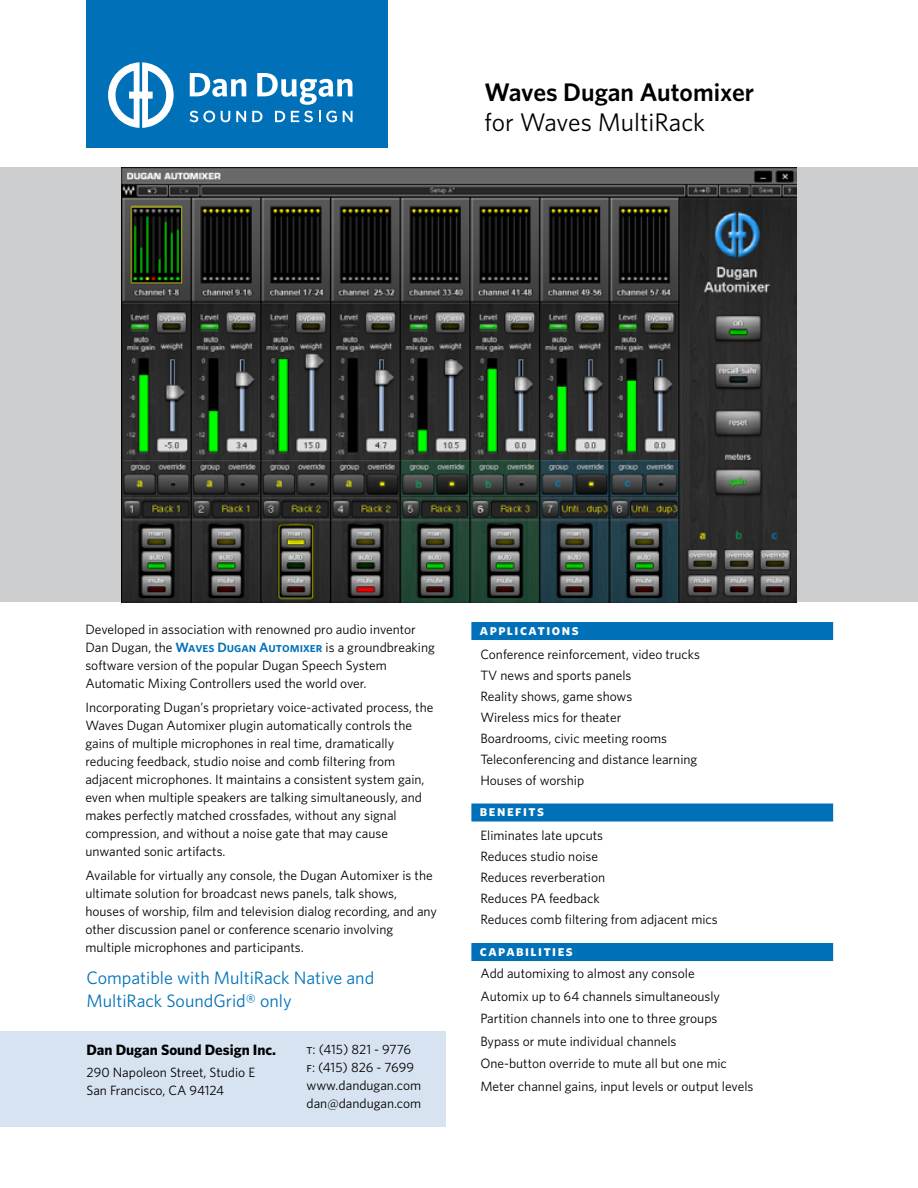
<style>
.page{position:relative;width:918px;height:1188px;background:#fff}
.page>*{position:absolute;margin:0;border:0;box-sizing:border-box;transform-origin:0 0}
.t1{font:600 25.5px "Whitney";color:#000}
.t2{font:25.5px "Whitney";color:#000}
.t3{font:18px/22.5px "Whitney";color:#0071b9}
.t4{font:15px "Whitney Bold SC";letter-spacing:.1em;color:#fff}
.t5{font:700 15px "Whitney";color:#000}
.t6{font:13.5px/18px "Whitney";color:#000}
.s1{font-family:"Whitney Semibold SC";color:#0071b9}
.s2{font-family:"Whitney Book SC"}
</style>
<div class="page">
<div style="left:0;top:167px;width:918px;height:435px;background:#cbcdce"></div>
<div style="left:86px;top:0;width:302px;height:148px;background:#0071b9"></div>
<svg style="left:190px;top:73px;width:56px;height:24px"></svg>
<svg style="left:257px;top:73px;width:95px;height:32px"></svg>
<svg style="left:190px;top:111px;width:25px;height:11px"></svg>
<svg style="left:221px;top:111px;width:9px;height:11px"></svg>
<svg style="left:236px;top:111px;width:10px;height:11px"></svg>
<svg style="left:252px;top:111px;width:10px;height:11px"></svg>
<svg style="left:275px;top:111px;width:10px;height:11px"></svg>
<svg style="left:291px;top:111px;width:22px;height:11px"></svg>
<svg style="left:319px;top:111px;width:18px;height:11px"></svg>
<svg style="left:343px;top:111px;width:10px;height:11px"></svg>
<svg style="left:108px;top:62px;width:66px;height:66px"></svg>
<div style="left:0;top:1031px;width:445px;height:95px;background:#d8e3f2"></div>
<img style="left:122px;top:167px;width:674px;height:435px">
<div style="left:471px;top:622px;width:362px;height:18px;background:#0071b9"></div>
<div style="left:471px;top:804px;width:362px;height:18px;background:#0071b9"></div>
<div style="left:471px;top:943px;width:362px;height:18px;background:#0071b9"></div>
<h1 class="t1" style="left:485px;top:76px;width:271px">Waves Dugan Automixer</h1>
<h1 class="t2" style="left:485px;top:107px;width:222px">for Waves MultiRack</h1>
<p class="t6" style="left:85px;top:620px;width:351px">Developed in association with renowned pro audio inventor Dan Dugan, the <span class="s1">Waves Dugan Automixer</span> is a groundbreaking software version of the popular Dugan Speech System Automatic Mixing Controllers used the world over.</p>
<p class="t6" style="left:85px;top:698px;width:349px">Incorporating Dugan’s proprietary voice-activated process, the Waves Dugan Automixer plugin automatically controls the gains of multiple microphones in real time, dramatically reducing feedback, studio noise and comb filtering from adjacent microphones. It maintains a consistent system gain, even when multiple speakers are talking simultaneously, and makes perfectly matched crossfades, without any signal compression, and without a noise gate that may cause unwanted sonic artifacts.</p>
<p class="t6" style="left:85px;top:866px;width:353px">Available for virtually any console, the Dugan Automixer is the ultimate solution for broadcast news panels, talk shows, houses of worship, film and television dialog recording, and any other discussion panel or conference scenario involving multiple microphones and participants.</p>
<h2 class="t3" style="left:86px;top:966px;width:289px">Compatible with MultiRack Native and<br>MultiRack SoundGrid® only</h2>
<p class="t5" style="left:86px;top:1041px;width:191px">Dan Dugan Sound Design Inc.</p>
<p class="t6" style="left:86px;top:1063px;width:170px">290 Napoleon Street, Studio E<br>San Francisco, CA 94124</p>
<p class="t6" style="left:307px;top:1040px;width:116px"><span class="s2">t</span>: (415) 821 - 9776 <span class="s2">f</span>: (415) 826 - 7699 www.dandugan.com dan@dandugan.com</p>
<p class="t4" style="left:480px;top:621px;width:100px">applications</p>
<p class="t6" style="left:480px;top:643px;width:221px;line-height:21px">Conference reinforcement, video trucks<br>TV news and sports panels<br>Reality shows, game shows<br>Wireless mics for theater<br>Boardrooms, civic meeting rooms<br>Teleconferencing and distance learning<br>Houses of worship</p>
<p class="t4" style="left:480px;top:802px;width:66px">benefits</p>
<p class="t6" style="left:480px;top:825px;width:239px;line-height:21px">Eliminates late upcuts<br>Reduces studio noise<br>Reduces reverberation<br>Reduces PA feedback<br>Reduces comb filtering from adjacent mics</p>
<p class="t4" style="left:480px;top:942px;width:94px">capabilities</p>
<p class="t6" style="left:480px;top:962px;width:275px;line-height:22.5px">Add automixing to almost any console<br>Automix up to 64 channels simultaneously Partition channels into one to three groups Bypass or mute individual channels<br>One-button override to mute all but one mic Meter channel gains, input levels or output levels</p>
</div>
